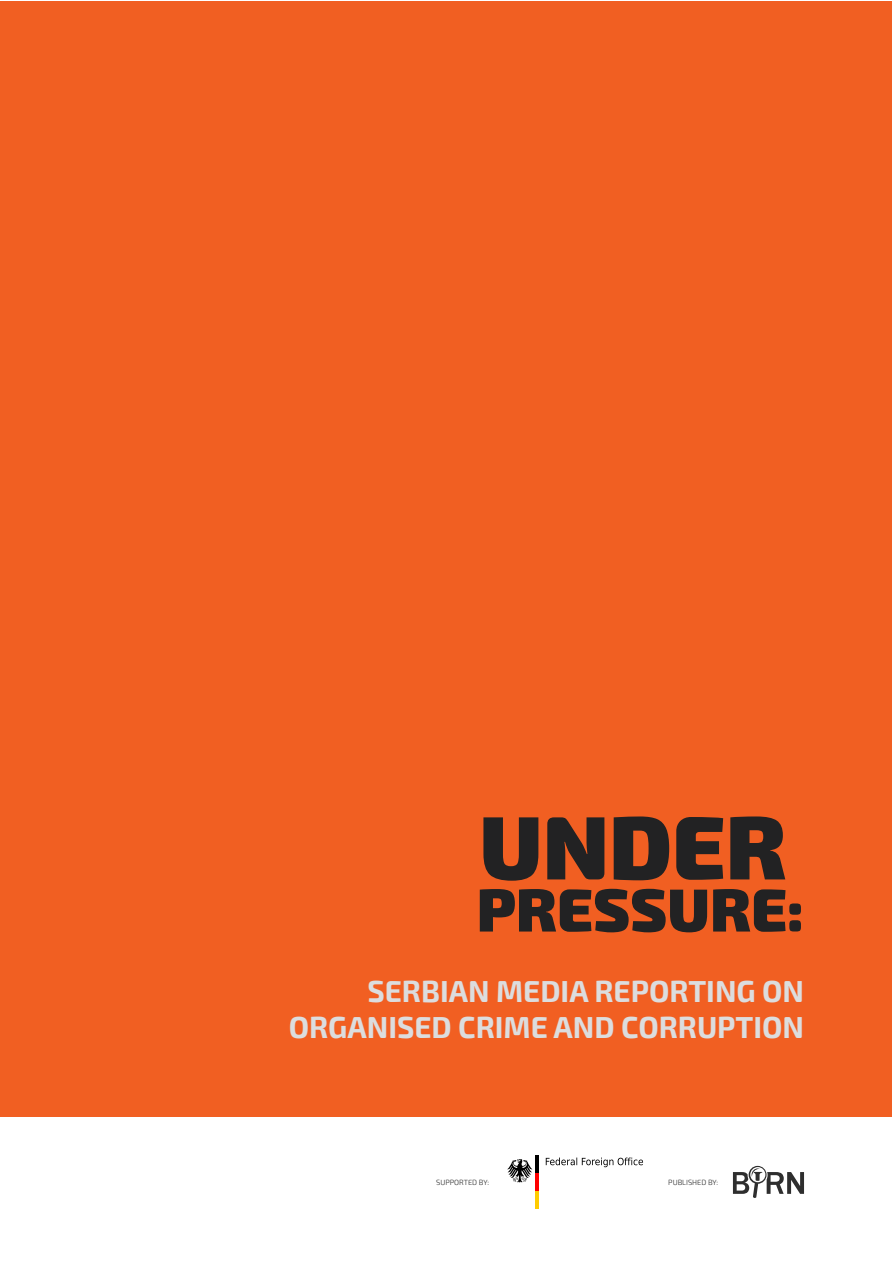
<style>
.page{position:relative;width:893px;height:1263px;background:#fff}
.page>*{position:absolute;margin:0;border:0;box-sizing:border-box;transform-origin:0 0}
.t1{font:900 90px "Exo 2";color:#222223}
.t2{font:900 60.75px "Exo 2";color:#222223}
.t3{font:700 29.85px/36.2px "Exo 2";color:#dcddde;text-align:right}
.t4{font:300 7.5px "Exo 2";color:#262626}
</style>
<div class="page">
<div style="left:1px;top:1px;width:891px;height:1115px;background:#f15f22"></div>
<svg style="left:733px;top:1166px;width:71px;height:32px"></svg>
<svg style="left:507px;top:1159px;width:25px;height:23px"></svg>
<hr style="left:535px;top:1155px;width:3px;height:18px;background:#000">
<hr style="left:535px;top:1173px;width:3px;height:18px;background:#f00">
<hr style="left:535px;top:1191px;width:3px;height:18px;background:#fc0">
<svg style="left:546px;top:1157px;width:97px;height:10px"></svg>
<h1 class="t1" style="left:479px;top:792px;width:309px">UNDER</h1>
<h2 class="t2" style="left:477px;top:873px;width:329px">PRESSURE:</h2>
<p class="t3" style="left:289px;top:974px;width:517px">SERBIAN MEDIA REPORTING ON<br>ORGANISED CRIME AND CORRUPTION</p>
<p class="t4" style="left:436px;top:1177px;width:54px">SUPPORTED BY:</p>
<p class="t4" style="left:668px;top:1177px;width:51px">PUBLISHED BY:</p>
</div>
